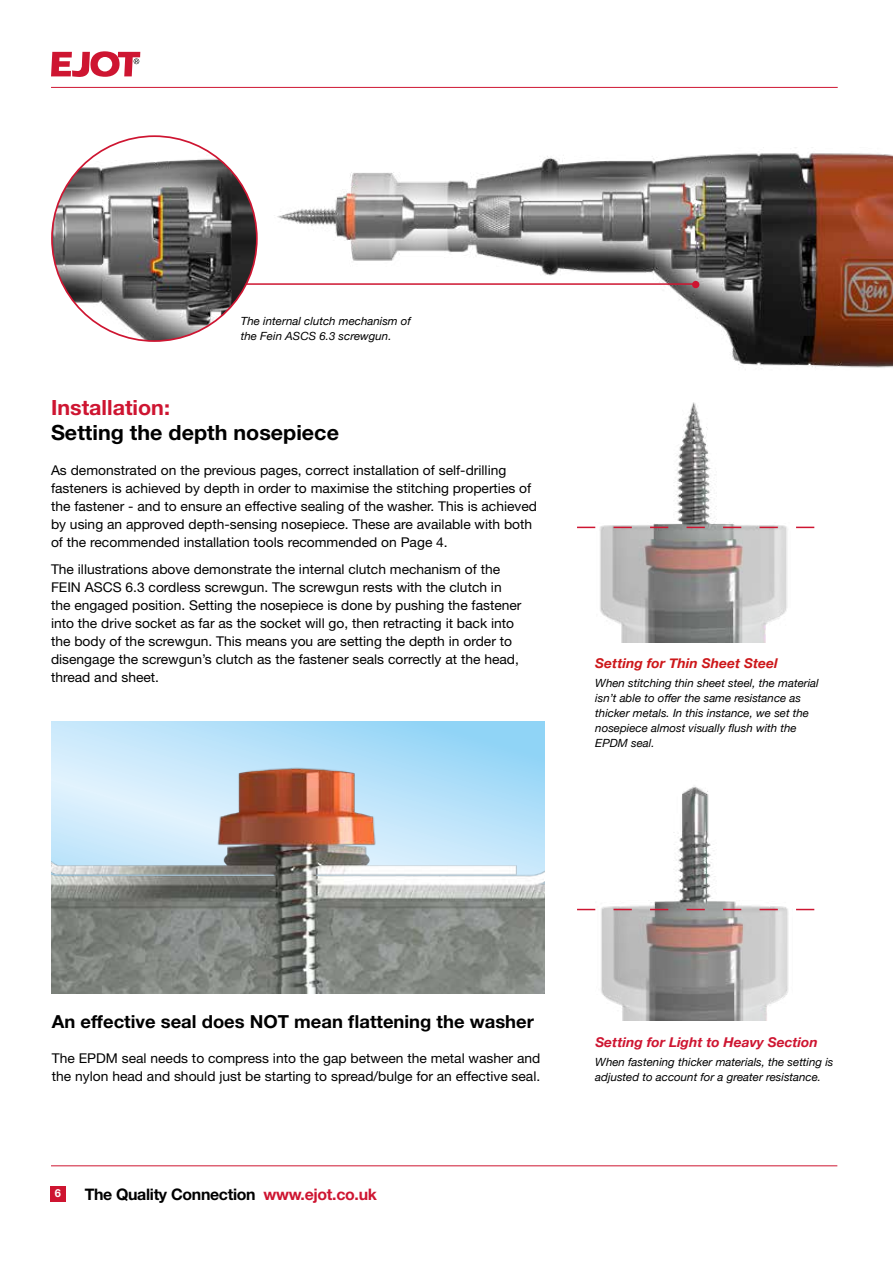
<style>
.page{position:relative;width:893px;height:1263px;background:#fff}
.page>*{position:absolute;margin:0;border:0;box-sizing:border-box;transform-origin:0 0}
.t1{font:700 21px "Helvetica Neue LT Std";color:#000}
.t2{font:700 21px "Helvetica Neue LT Std";color:#ce1531}
.t3{font:700 18px "Helvetica Neue LT Std";color:#000}
.t4{font:700 15.9px "Helvetica Neue LT Std";letter-spacing:-.02em;color:#000}
.t5{font:13.5px/18px "Helvetica Neue LT Std";color:#000}
.t6{font:italic 700 13.5px "Helvetica Neue";color:#ce1531}
.t7{font:italic 700 13.5px "Helvetica Neue";color:#cd171a}
.t8{font:italic 11.25px/15px "Helvetica Neue";color:#000}
.t9{font:700 11.1px "Helvetica Neue LT Std";color:#fff}
.s1{color:#ce1531}
</style>
<div class="page">
<svg style="left:51px;top:51px;width:89px;height:26px"></svg>
<hr style="left:51px;top:87px;width:787px;height:1px;background:#ce1531">
<hr style="left:51px;top:1165px;width:786px;height:1px;background:#ce1531">
<div style="left:50px;top:1186px;width:16px;height:16px;background:#ce1531"></div>
<img style="left:277px;top:153px;width:616px;height:216px">
<img style="left:52px;top:136px;width:205px;height:205px;border-radius:102px">
<img style="left:52px;top:721px;width:492px;height:272px">
<img style="left:595px;top:403px;width:193px;height:240px">
<img style="left:595px;top:786px;width:194px;height:234px">
<hr style="left:246px;top:283px;width:450px;height:2px;background:#ce1531">
<div style="left:692px;top:281px;width:7px;height:7px;background:#ce1531;border-radius:50%"></div>
<svg style="left:577px;top:527px;width:237px;height:1px"></svg>
<svg style="left:577px;top:909px;width:237px;height:1px"></svg>
<p class="t8" style="left:241px;top:314px;width:172px">The internal clutch mechanism of the Fein ASCS 6.3 screwgun.</p>
<h1 class="t2" style="left:51px;top:394px;width:121px">Installation:</h1>
<h1 class="t1" style="left:51px;top:420px;width:289px">Setting the depth nosepiece</h1>
<p class="t5" style="left:51px;top:461px;width:488px">As demonstrated on the previous pages, correct installation of self-drilling fasteners is achieved by depth in order to maximise the stitching properties of the fastener - and to ensure an effective sealing of the washer. This is achieved by using an approved depth-sensing nosepiece. These are available with both of the recommended installation tools recommended on Page 4.</p>
<p class="t5" style="left:51px;top:560px;width:472px">The illustrations above demonstrate the internal clutch mechanism of the FEIN ASCS 6.3 cordless screwgun. The screwgun rests with the clutch in the engaged position. Setting the nosepiece is done by pushing the fastener into the drive socket as far as the socket will go, then retracting it back into the body of the screwgun. This means you are setting the depth in order to disengage the screwgun’s clutch as the fastener seals correctly at the head, thread and sheet.</p>
<p class="t7" style="left:595px;top:653px;width:184px">Setting for Thin Sheet Steel</p>
<p class="t8" style="left:595px;top:676px;width:225px">When stitching thin sheet steel, the material isn’t able to offer the same resistance as thicker metals. In this instance, we set the nosepiece almost visually flush with the EPDM seal.</p>
<h2 class="t3" style="left:52px;top:1011px;width:484px">An effective seal does NOT mean flattening the washer</h2>
<p class="t5" style="left:52px;top:1049px;width:490px">The EPDM seal needs to compress into the gap between the metal washer and the nylon head and should just be starting to spread/bulge for an effective seal.</p>
<p class="t9" style="left:55px;top:1186px;width:8px">6</p>
<p class="t4" style="left:85px;top:1185px;width:294px">The Quality Connection <span class="s1">www.ejot.co.uk</span></p>
<p class="t6" style="left:595px;top:1032px;width:224px">Setting for Light to Heavy Section</p>
<p class="t8" style="left:595px;top:1055px;width:240px">When fastening thicker materials, the setting is adjusted to account for a greater resistance.</p>
</div>
